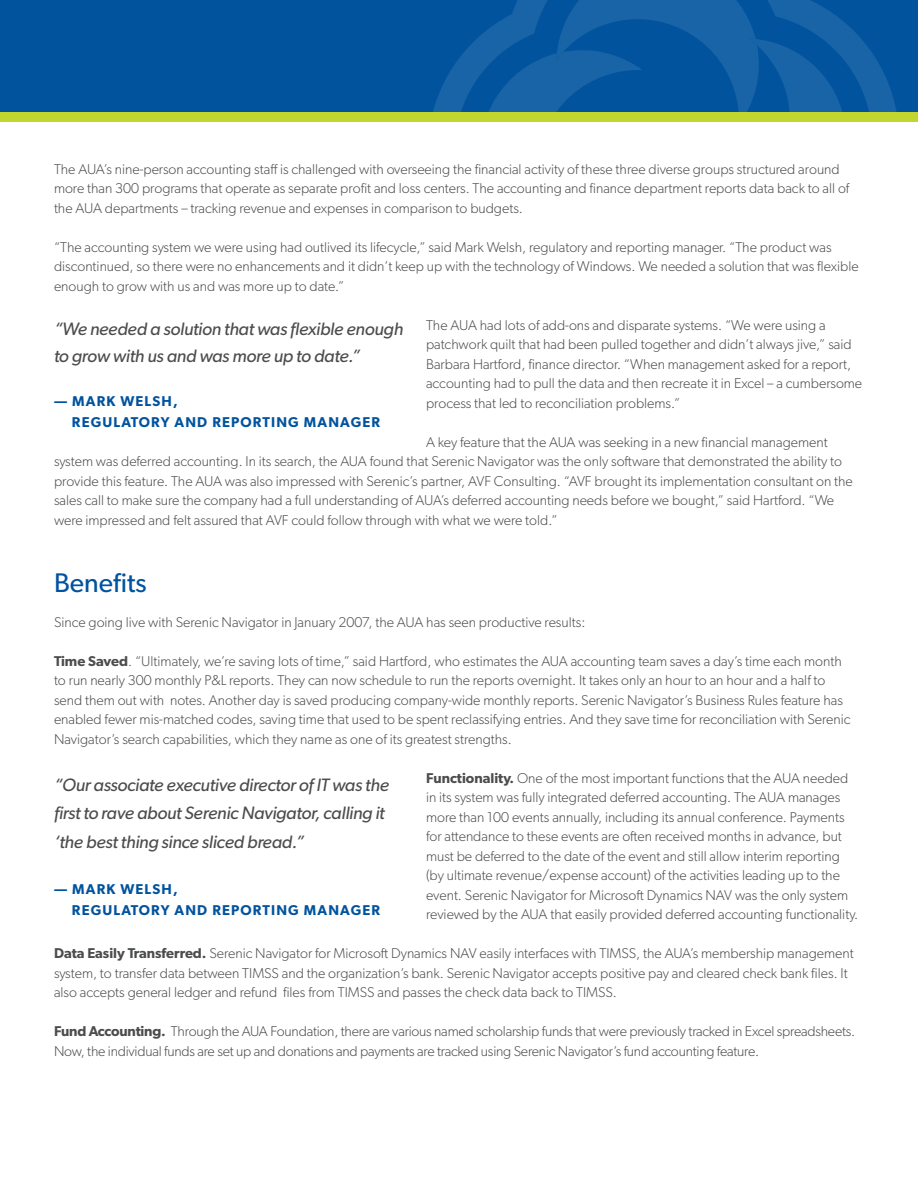
<style>
.page{position:relative;width:918px;height:1188px;background:#fff}
.page>*{position:absolute;margin:0;border:0;box-sizing:border-box;transform-origin:0 0}
.t1{font:27px "Gibson";color:#01539e}
.t2{font:italic 18px/28.5px "Gibson";letter-spacing:-.015em;color:#4b4c4d}
.t3{font:300 14.25px/19.5px "Gibson";color:#4b4c4d}
.t4{font:600 14.25px/21px "Gibson";letter-spacing:.08em;color:#01539e}
.s1{font-weight:600}
</style>
<div class="page">
<div style="left:0;top:38px;width:918px;height:84px;background:#c1d72f"></div>
<div style="left:0;top:0;width:918px;height:112px;background:#01539e"></div>
<svg style="left:433px;top:0;width:463px;height:112px"></svg>
<p class="t3" style="left:54px;top:159px;width:797px">The AUA’s nine-person accounting staff is challenged with overseeing the financial activity of these three diverse groups structured around more than 300 programs that operate as separate profit and loss centers. The accounting and finance department reports data back to all of the AUA departments – tracking revenue and expenses in comparison to budgets.</p>
<p class="t3" style="left:54px;top:237px;width:806px">“The accounting system we were using had outlived its lifecycle,” said Mark Welsh, regulatory and reporting manager. “The product was discontinued, so there were no enhancements and it didn’t keep up with the technology of Windows. We needed a solution that was flexible enough to grow with us and was more up to date.”</p>
<p class="t3" style="left:426px;top:315px;width:438px">The AUA had lots of add-ons and disparate systems. “We were using a patchwork quilt that had been pulled together and didn’t always jive,” said Barbara Hartford, finance director. “When management asked for a report, accounting had to pull the data and then recreate it in Excel – a cumbersome process that led to reconciliation problems.”</p>
<p class="t3" style="left:54px;top:432px;width:800px;text-indent:372px">A key feature that the AUA was seeking in a new financial management system was deferred accounting. In its search, the AUA found that Serenic Navigator was the only software that demonstrated the ability to provide this feature. The AUA was also impressed with Serenic’s partner, AVF Consulting. “AVF brought its implementation consultant on the sales call to make sure the company had a full understanding of AUA’s deferred accounting needs before we bought,” said Hartford. “We were impressed and felt assured that AVF could follow through with what we were told.”</p>
<p class="t2" style="left:54px;top:315px;width:351px;line-height:27px">“We needed a solution that was flexible enough to grow with us and was more up to date.”</p>
<p class="t4" style="left:72px;top:390px;width:310px;text-indent:-18px">— MARK WELSH,<br>REGULATORY AND REPORTING MANAGER</p>
<p class="t1" style="left:54px;top:567px;width:94px">Benefits</p>
<p class="t3" style="left:54px;top:612px;width:533px">Since going live with Serenic Navigator in January 2007, the AUA has seen productive results:</p>
<p class="t3" style="left:54px;top:651px;width:798px"><span class="s1">Time Saved</span>. “Ultimately, we’re saving lots of time,” said Hartford, who estimates the AUA accounting team saves a day’s time each month to run nearly 300 monthly P&amp;L reports. They can now schedule to run the reports overnight. It takes only an hour to an hour and a half to send them out with notes. Another day is saved producing company-wide monthly reports. Serenic Navigator’s Business Rules feature has enabled fewer mis-matched codes, saving time that used to be spent reclassifying entries. And they save time for reconciliation with Serenic Navigator’s search capabilities, which they name as one of its greatest strengths.</p>
<p class="t3" style="left:426px;top:768px;width:434px"><span class="s1">Functionality.</span> One of the most important functions that the AUA needed in its system was fully integrated deferred accounting. The AUA manages more than 100 events annually, including its annual conference. Payments for attendance to these events are often received months in advance, but must be deferred to the date of the event and still allow interim reporting (by ultimate revenue/expense account) of the activities leading up to the event. Serenic Navigator for Microsoft Dynamics NAV was the only system reviewed by the AUA that easily provided deferred accounting functionality.</p>
<p class="t3" style="left:54px;top:944px;width:801px"><span class="s1">Data Easily Transferred.</span> Serenic Navigator for Microsoft Dynamics NAV easily interfaces with TIMSS, the AUA’s membership management system, to transfer data between TIMSS and the organization’s bank. Serenic Navigator accepts positive pay and cleared check bank files. It also accepts general ledger and refund files from TIMSS and passes the check data back to TIMSS.</p>
<p class="t3" style="left:54px;top:1022px;width:803px"><span class="s1">Fund Accounting.</span> Through the AUA Foundation, there are various named scholarship funds that were previously tracked in Excel spreadsheets.<br>Now, the individual funds are set up and donations and payments are tracked using Serenic Navigator’s fund accounting feature.</p>
<p class="t2" style="left:54px;top:770px;width:337px">“Our associate executive director of IT was the first to rave about Serenic Navigator, calling it ‘the best thing since sliced bread.”</p>
<p class="t4" style="left:72px;top:879px;width:310px;text-indent:-18px">— MARK WELSH,<br>REGULATORY AND REPORTING MANAGER</p>
</div>
